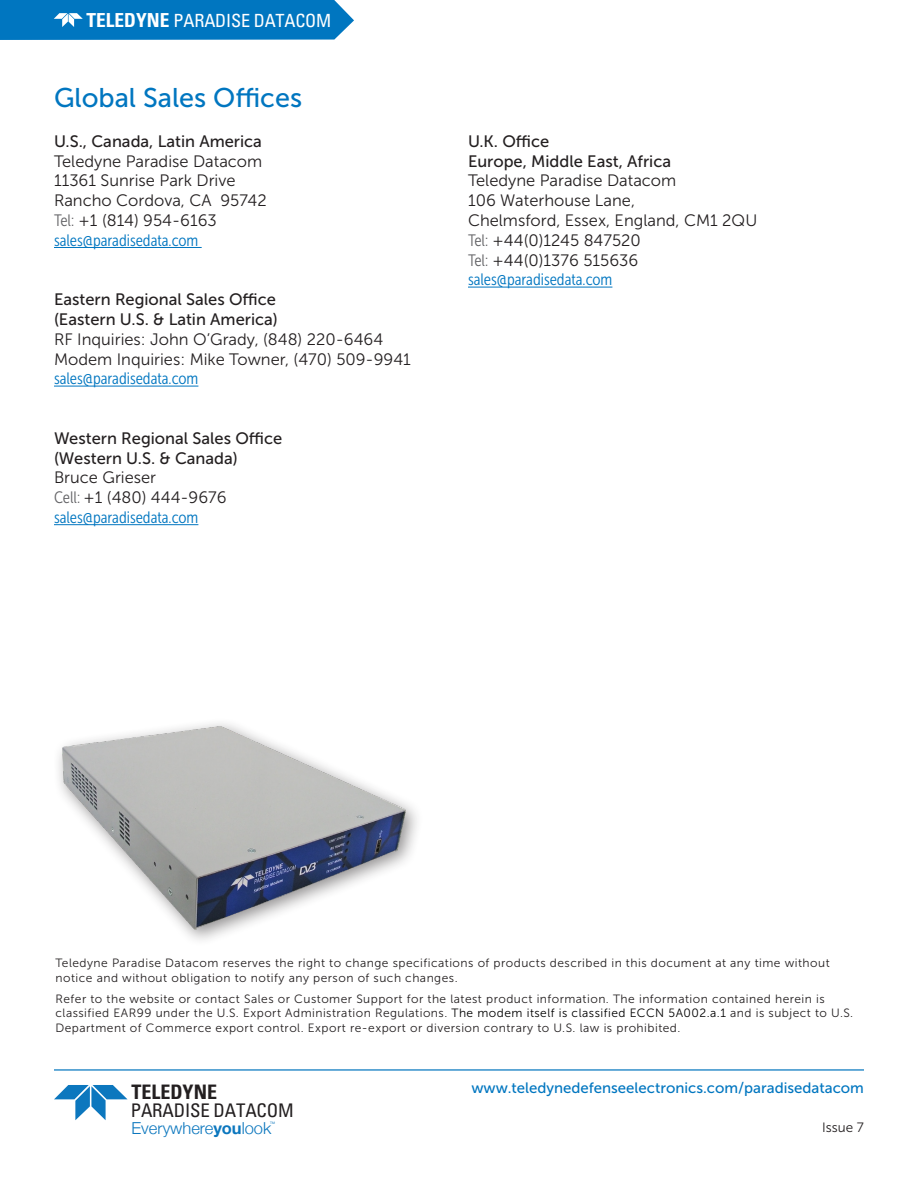
<style>
.page{position:relative;width:918px;height:1188px;background:#fff}
.page>*{position:absolute;margin:0;border:0;box-sizing:border-box;transform-origin:0 0}
.t1{font:27px "Museo Sans 500";color:#0076c0}
.t2{font:700 condensed 19.95px "Univers";color:#231f20}
.t3{font:condensed 18.75px "Univers";letter-spacing:-.01em;color:#231f20}
.t4{font:condensed 18.15px "Univers";letter-spacing:-.01em;color:#fff}
.t5{font:16.5px "Museo Sans 300";color:#231f20}
.t6{font:16.5px "Museo Sans 500";color:#231f20}
.t7{font:16.5px "Museo Sans Cond 300";color:#0076c0}
.t8{font:300 16.5px "Helvetica Neue";color:#0c77be}
.t9{font:15px "Museo Sans 500";color:#0076c0}
.CmpTble{font:13.5px "Museo Sans 300";color:#231f20}
.t10{font:12px/14.4px "Museo Sans 300";letter-spacing:.04em;color:#231f20}
.t11{font:3.3px "Helvetica Neue";color:#0c77be}
.s1{font-weight:700;font-size:19.35px}
.s2{font-family:"Museo Sans Cond 300";color:#636366}
.s3{color:#000}
.s4{font-weight:700}
</style>
<div class="page">
<hr style="left:54px;top:1069px;width:810px;height:2px;background:#0074be">
<div style="left:0;top:0;width:354px;height:40px;background:#0076c0"></div>
<svg style="left:54px;top:1085px;width:74px;height:35px"></svg>
<img style="left:58px;top:726px;width:356px;height:203px">
<hr style="left:468px;top:287px;width:144px;height:1px;background:#0076c0">
<hr style="left:54px;top:247px;width:148px;height:1px;background:#0076c0">
<hr style="left:54px;top:386px;width:144px;height:1px;background:#0076c0">
<hr style="left:54px;top:524px;width:144px;height:1px;background:#0076c0">
<h3 class="t4" style="left:87px;top:9px;width:246px"><span class="s1">TELEDYNE</span> PARADISE DATACOM</h3>
<p class="t1" style="left:54px;top:83px;width:250px">Global Sales Offices</p>
<p class="t6" style="left:54px;top:132px;width:209px">U.S., Canada, Latin America</p>
<p class="t5" style="left:54px;top:152px;width:210px">Teledyne Paradise Datacom</p>
<p class="t5" style="left:54px;top:172px;width:183px">11361 Sunrise Park Drive</p>
<p class="t5" style="left:54px;top:192px;width:214px">Rancho Cordova, CA 95742</p>
<p class="t5" style="left:54px;top:211px;width:164px"><span class="s2">Tel:</span> +1 (814) 954-6163</p>
<p class="t7" style="left:54px;top:231px;width:146px">sales@paradisedata.com</p>
<p class="t6" style="left:54px;top:291px;width:224px">Eastern Regional Sales Office</p>
<p class="t6" style="left:54px;top:310px;width:225px">(Eastern U.S. &amp; Latin America)</p>
<p class="t5" style="left:54px;top:330px;width:331px">RF Inquiries: John O’Grady, (848) 220-6464</p>
<p class="t5" style="left:54px;top:350px;width:358px">Modem Inquiries: Mike Towner, (470) 509-9941</p>
<p class="t7" style="left:54px;top:370px;width:146px">sales@paradisedata.com</p>
<p class="t6" style="left:54px;top:429px;width:230px">Western Regional Sales Office</p>
<p class="t6" style="left:54px;top:449px;width:185px">(Western U.S. &amp; Canada)</p>
<p class="t5" style="left:54px;top:469px;width:104px">Bruce Grieser</p>
<p class="t5" style="left:54px;top:489px;width:174px"><span class="s2">Cell:</span> +1 (480) 444-9676</p>
<p class="t7" style="left:54px;top:508px;width:146px">sales@paradisedata.com</p>
<p class="t6" style="left:468px;top:132px;width:83px">U.K. Office</p>
<p class="t6" style="left:468px;top:152px;width:205px">Europe, Middle East, Africa</p>
<p class="t5" style="left:468px;top:172px;width:210px">Teledyne Paradise Datacom</p>
<p class="t5" style="left:468px;top:192px;width:169px">106 Waterhouse Lane,</p>
<p class="t5" style="left:468px;top:211px;width:291px">Chelmsford, Essex, England, CM1 2QU</p>
<p class="t5" style="left:468px;top:231px;width:174px"><span class="s2">Tel:</span> +44(0)1245 847520</p>
<p class="t5" style="left:468px;top:251px;width:172px"><span class="s2">Tel:</span> +44(0)1376 515636</p>
<p class="t7" style="left:468px;top:271px;width:146px">sales@paradisedata.com</p>
<p class="t10" style="left:56px;top:956px;width:776px">Teledyne Paradise Datacom reserves the right to change specifications of products described in this document at any time without notice and without obligation to notify any person of such changes.</p>
<p class="t10" style="left:56px;top:992px;width:799px">Refer to the website or contact Sales or Customer Support for the latest product information. The information contained herein is classified EAR99 under the U.S. Export Administration Regulations. <span class="s3">The modem itself is classified ECCN 5A002.a.1</span> and is subject to U.S.<br>Department of Commerce export control. Export re-export or diversion contrary to U.S. law is prohibited.</p>
<h2 class="t2" style="left:132px;top:1080px;width:87px">TELEDYNE</h2>
<h3 class="t3" style="left:131px;top:1099px;width:165px">PARADISE DATACOM</h3>
<h3 class="t8" style="left:132px;top:1118px;width:141px">Everywhere<span class="s4">you</span>look</h3>
<p class="t11" style="left:270px;top:1121px;width:6px">TM</p>
<p class="t9" style="left:471px;top:1080px;width:394px">www.teledynedefenseelectronics.com/paradisedatacom</p>
<p class="CmpTble" style="left:822px;top:1120px;width:43px">Issue 7</p>
</div>
